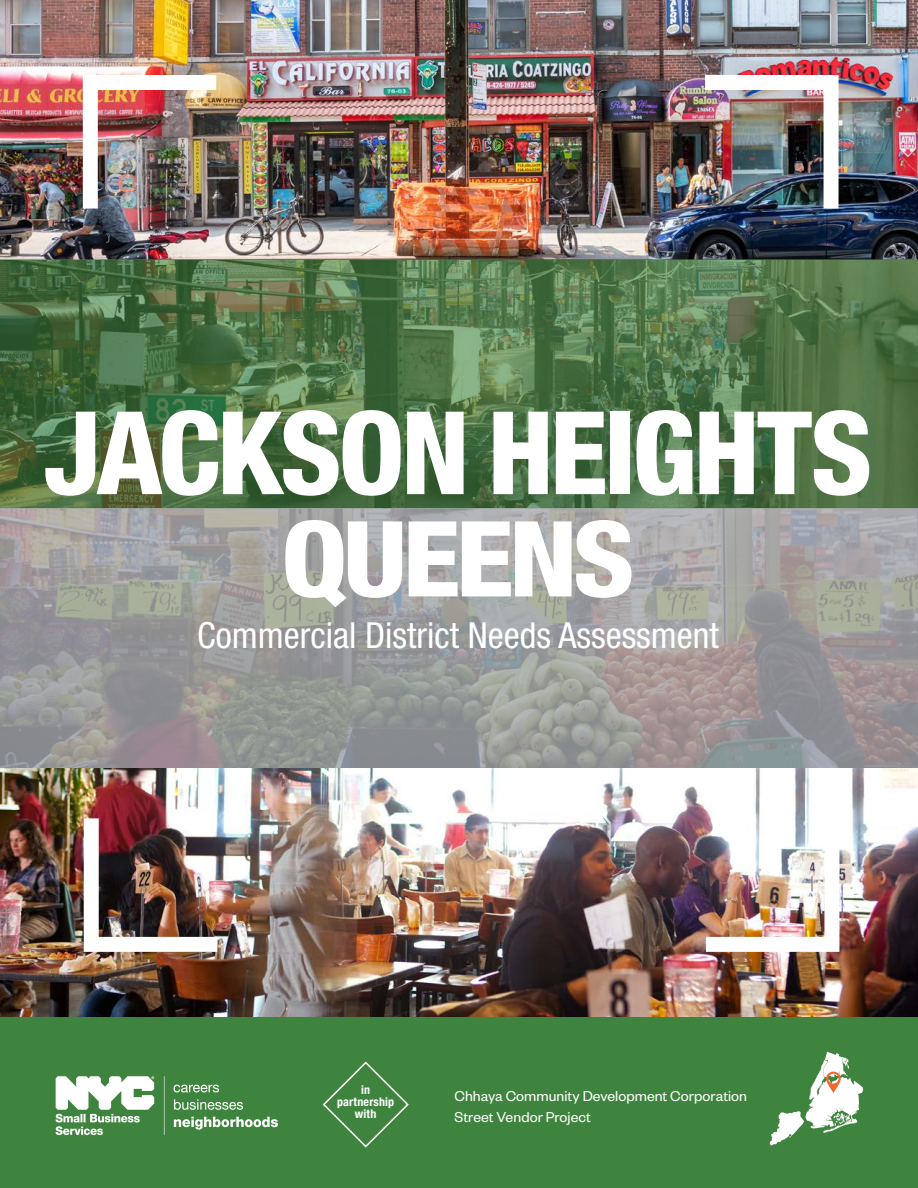
<style>
.page{position:relative;width:918px;height:1188px;background:#fff}
.page>*{position:absolute;margin:0;border:0;box-sizing:border-box;transform-origin:0 0}
.t1{font:800 condensed 115.5px "Helvetica Neue";letter-spacing:-.03em;color:#fff}
.t2{font:800 condensed 105px "Helvetica Neue";letter-spacing:-.04em;color:#fff;scale:1.1 1}
.t3{font:condensed 36px "Helvetica Neue";color:#fff}
.t4{font:15.75px "Founders Grotesk";letter-spacing:.005em;color:#fff}
.t5{font:700 condensed 12px/12px "Helvetica Neue";letter-spacing:.015em;color:#fff;text-align:center}
</style>
<div class="page">
<img style="left:0;top:0;width:918px;height:1018px">
<div style="left:0;top:1018px;width:918px;height:170px;background:#3f843e"></div>
<svg style="left:770px;top:1052px;width:93px;height:93px"></svg>
<svg style="left:0;top:259px;width:918px;height:249px;background:#4e7246"></svg>
<svg style="left:322px;top:1061px;width:87px;height:87px"></svg>
<svg style="left:0;top:508px;width:918px;height:260px;background:#9e9d9c"></svg>
<img style="left:75px;top:68px;width:156px;height:156px">
<img style="left:690px;top:68px;width:156px;height:156px">
<img style="left:76px;top:803px;width:156px;height:156px">
<img style="left:691px;top:803px;width:156px;height:156px">
<img style="left:55px;top:1076px;width:223px;height:59px">
<p class="t1" style="left:44px;top:382px;width:831px">JACKSON HEIGHTS</p>
<p class="t2" style="left:281px;top:494px;width:323px">QUEENS</p>
<p class="t3" style="left:197px;top:615px;width:523px">Commercial District Needs Assessment</p>
<p class="t5" style="left:337px;top:1084px;width:59px">in partnership</p>
<p class="t5" style="left:355px;top:1108px;width:23px">with</p>
<p class="t4" style="left:454px;top:1086px;width:294px">Chhaya Community Development Corporation</p>
<p class="t4" style="left:454px;top:1107px;width:138px">Street Vendor Project</p>
</div>
